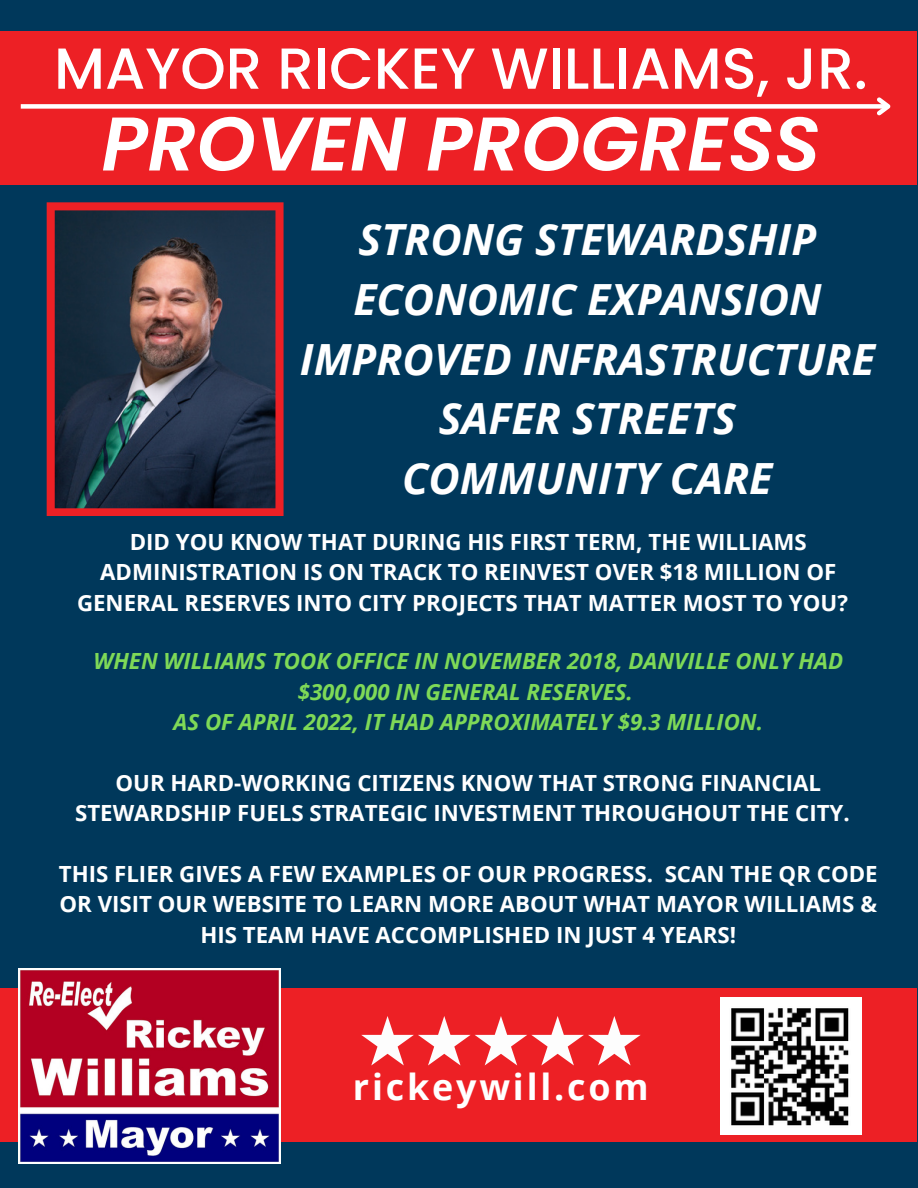
<style>
.page{position:relative;width:918px;height:1188px;background:#00385b}
.page>*{position:absolute;margin:0;border:0;box-sizing:border-box;transform-origin:0 0}
.t1{font:italic 600 75.9px "Poppins";color:#fff}
.t2{font:500 57.9px "Poppins";color:#fff}
.t3{font:italic 700 43.05px/59.7px "Open Sans";color:#fff;text-align:center}
.t4{font:700 35.85px "Open Sans";letter-spacing:.08em;color:#fff}
.t5{font:700 22.2px/30.3px "Open Sans";color:#fff;text-align:center}
.t6{font:italic 700 22.2px/30.3px "Open Sans";color:#7ed957;text-align:center}
</style>
<div class="page">
<div style="left:0;top:31px;width:917px;height:154px;background:#ed2025"></div>
<div style="left:0;top:989px;width:917px;height:153px;background:#ed2025"></div>
<svg style="left:361px;top:1016px;width:280px;height:49px"></svg>
<img style="left:19px;top:968px;width:262px;height:196px">
<div style="left:21px;top:104px;width:867px;height:5px;background:#fff"></div>
<svg style="left:873px;top:97px;width:18px;height:19px"></svg>
<svg style="left:47px;top:202px;width:237px;height:314px;background:#483845"></svg>
<img style="left:721px;top:997px;width:140px;height:138px">
<h2 class="t2" style="left:54px;top:28px;width:815px">MAYOR RICKEY WILLIAMS, JR.</h2>
<h1 class="t1" style="left:102px;top:91px;width:720px">PROVEN PROGRESS</h1>
<h3 class="t3" style="left:300px;top:209px;width:577px">STRONG STEWARDSHIP<br>ECONOMIC EXPANSION<br>IMPROVED INFRASTRUCTURE<br>SAFER STREETS<br>COMMUNITY CARE</h3>
<p class="t5" style="left:77px;top:526px;width:772px">DID YOU KNOW THAT DURING HIS FIRST TERM, THE WILLIAMS<br>ADMINISTRATION IS ON TRACK TO REINVEST OVER $18 MILLION OF<br>GENERAL RESERVES INTO CITY PROJECTS THAT MATTER MOST TO YOU?</p>
<p class="t6" style="left:93px;top:646px;width:751px">WHEN WILLIAMS TOOK OFFICE IN NOVEMBER 2018, DANVILLE ONLY HAD $300,000 IN GENERAL RESERVES.<br>AS OF APRIL 2022, IT HAD APPROXIMATELY $9.3 MILLION.</p>
<p class="t5" style="left:75px;top:767px;width:776px">OUR HARD-WORKING CITIZENS KNOW THAT STRONG FINANCIAL<br>STEWARDSHIP FUELS STRATEGIC INVESTMENT THROUGHOUT THE CITY.</p>
<p class="t5" style="left:59px;top:858px;width:820px">THIS FLIER GIVES A FEW EXAMPLES OF OUR PROGRESS. SCAN THE QR CODE<br>OR VISIT OUR WEBSITE TO LEARN MORE ABOUT WHAT MAYOR WILLIAMS &amp;<br>HIS TEAM HAVE ACCOMPLISHED IN JUST 4 YEARS!</p>
<h3 class="t4" style="left:353px;top:1061px;width:297px">rickeywill.com</h3>
</div>
